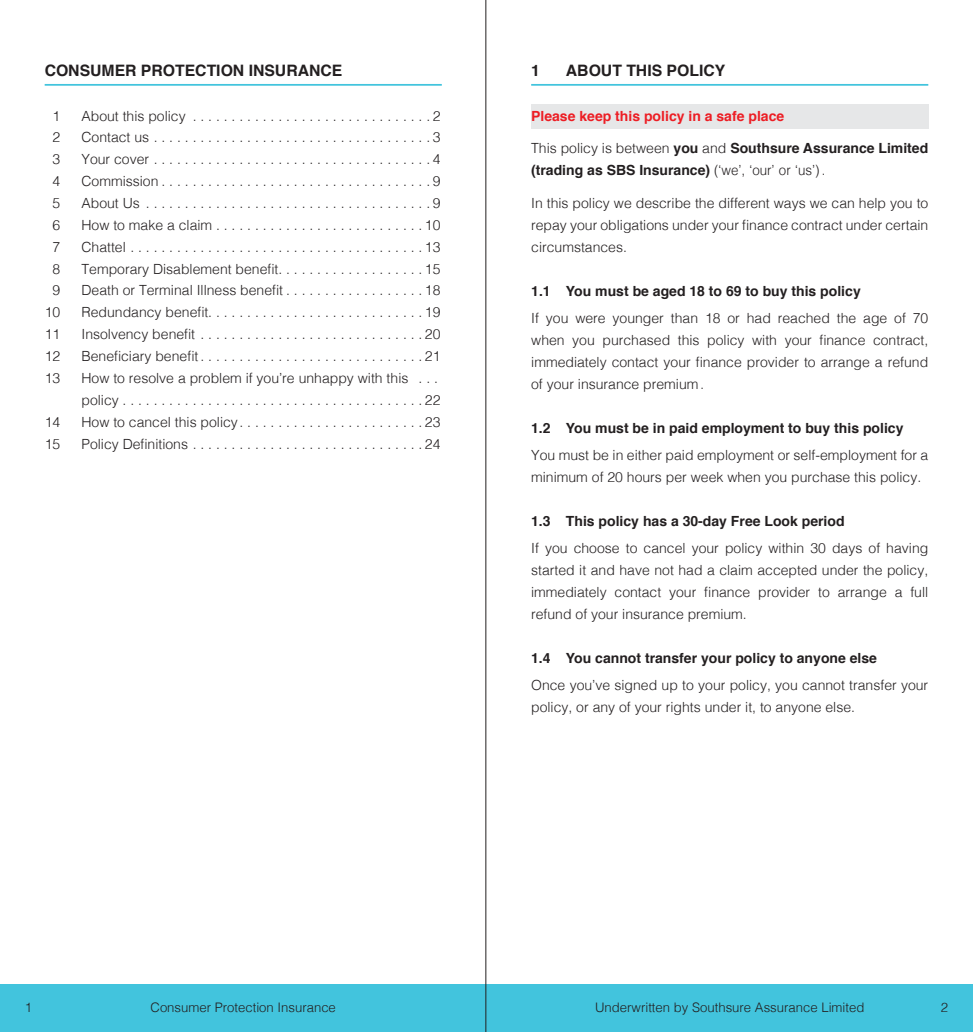
<style>
.page{position:relative;width:973px;height:1032px;background:#fff}
.page>*{position:absolute;margin:0;border:0;box-sizing:border-box;transform-origin:0 0}
.t1{font:700 15.75px "Helvetica";color:#231f20}
.t2{font:300 14px/21.9px "Helvetica";color:#231f20}
.t3{font:700 14px/21.9px "Helvetica";color:#231f20}
.t4{font:700 14px "Helvetica";color:#ed1d24}
.t5{font:300 13.12px "Helvetica";color:#231f20}
.s1{font-weight:300}
</style>
<div class="page">
<div style="left:0;top:984px;width:972px;height:48px;background:#42c4dd"></div>
<div style="left:531px;top:104px;width:397px;height:25px;background:#e6e7e8"></div>
<hr style="left:45px;top:84px;width:396px;height:2px;background:#42c4dd">
<hr style="left:531px;top:84px;width:397px;height:2px;background:#42c4dd">
<hr style="left:485px;top:0;width:1px;height:1032px;background:#231f20">
<p class="t1" style="left:45px;top:58px;width:299px">CONSUMER PROTECTION INSURANCE</p>
<p class="t2" style="left:53px;top:104px;width:9px">1</p>
<p class="t2" style="left:81px;top:104px;width:360px">About this policy . . . . . . . . . . . . . . . . . . . . . . . . . . . . . . 2</p>
<p class="t2" style="left:53px;top:125px;width:9px">2</p>
<p class="t2" style="left:81px;top:125px;width:360px">Contact us . . . . . . . . . . . . . . . . . . . . . . . . . . . . . . . . . . . 3</p>
<p class="t2" style="left:53px;top:147px;width:9px">3</p>
<p class="t2" style="left:81px;top:147px;width:360px">Your cover . . . . . . . . . . . . . . . . . . . . . . . . . . . . . . . . . . . 4</p>
<p class="t2" style="left:53px;top:169px;width:9px">4</p>
<p class="t2" style="left:81px;top:169px;width:360px">Commission . . . . . . . . . . . . . . . . . . . . . . . . . . . . . . . . . . 9</p>
<p class="t2" style="left:53px;top:191px;width:9px">5</p>
<p class="t2" style="left:81px;top:191px;width:360px">About Us . . . . . . . . . . . . . . . . . . . . . . . . . . . . . . . . . . . . 9</p>
<p class="t2" style="left:53px;top:213px;width:9px">6</p>
<p class="t2" style="left:81px;top:213px;width:360px">How to make a claim . . . . . . . . . . . . . . . . . . . . . . . . . . 10</p>
<p class="t2" style="left:53px;top:235px;width:9px">7</p>
<p class="t2" style="left:81px;top:235px;width:360px">Chattel . . . . . . . . . . . . . . . . . . . . . . . . . . . . . . . . . . . . . 13</p>
<p class="t2" style="left:53px;top:257px;width:9px">8</p>
<p class="t2" style="left:81px;top:257px;width:360px">Temporary Disablement benefit. . . . . . . . . . . . . . . . . . . 15</p>
<p class="t2" style="left:53px;top:279px;width:9px">9</p>
<p class="t2" style="left:81px;top:279px;width:360px">Death or Terminal Illness benefit . . . . . . . . . . . . . . . . . 18</p>
<p class="t2" style="left:45px;top:300px;width:17px">10</p>
<p class="t2" style="left:81px;top:300px;width:360px">Redundancybenefit............................19</p>
<p class="t2" style="left:45px;top:322px;width:17px">11</p>
<p class="t2" style="left:81px;top:322px;width:360px">Insolvency benefit . . . . . . . . . . . . . . . . . . . . . . . . . . . . 20</p>
<p class="t2" style="left:45px;top:344px;width:17px">12</p>
<p class="t2" style="left:81px;top:344px;width:360px">Beneficiary benefit . . . . . . . . . . . . . . . . . . . . . . . . . . . . 21</p>
<p class="t2" style="left:45px;top:366px;width:17px">13</p>
<p class="t2" style="left:81px;top:366px;width:360px">How to resolve a problem if you’re unhappy with this . . policy . . . . . . . . . . . . . . . . . . . . . . . . . . . . . . . . . . . . . . 22</p>
<p class="t2" style="left:45px;top:410px;width:17px">14</p>
<p class="t2" style="left:81px;top:410px;width:360px">How to cancel this policy . . . . . . . . . . . . . . . . . . . . . . . 23</p>
<p class="t2" style="left:45px;top:432px;width:17px">15</p>
<p class="t2" style="left:81px;top:432px;width:360px">Policy Definitions . . . . . . . . . . . . . . . . . . . . . . . . . . . . . 24</p>
<p class="t1" style="left:531px;top:58px;width:10px">1</p>
<p class="t1" style="left:566px;top:58px;width:161px">ABOUT THIS POLICY</p>
<p class="t4" style="left:531px;top:104px;width:254px">Please keep this policy in a safe place</p>
<p class="t3" style="left:531px;top:138px;width:398px"><span class="s1">This policy is between</span> you <span class="s1">and</span> Southsure Assurance Limited (trading as SBS Insurance) <span class="s1">(‘we’, ‘our’ or ‘us’) .</span></p>
<p class="t2" style="left:531px;top:191px;width:398px;text-align:justify">In this policy we describe the different ways we can help you to repay your obligations under your finance contract under certain circumstances.</p>
<p class="t3" style="left:531px;top:280px;width:331px">1.1 You must be aged 18 to 69 to buy this policy</p>
<p class="t2" style="left:531px;top:306px;width:398px;text-align:justify">If you were younger than 18 or had reached the age of 70 when you purchased this policy with your finance contract, immediately contact your finance provider to arrange a refund of your insurance premium .</p>
<p class="t3" style="left:531px;top:417px;width:374px">1.2 You must be in paid employment to buy this policy</p>
<p class="t2" style="left:531px;top:443px;width:398px">You must be in either paid employment or self-employment for a minimum of 20 hours per week when you purchase this policy.</p>
<p class="t3" style="left:531px;top:510px;width:315px">1.3 This policy has a 30-day Free Look period</p>
<p class="t2" style="left:531px;top:536px;width:398px;text-align:justify">If you choose to cancel your policy within 30 days of having started it and have not had a claim accepted under the policy, immediately contact your finance provider to arrange a full refund of your insurance premium.</p>
<p class="t3" style="left:531px;top:647px;width:347px">1.4 You cannot transfer your policy to anyone else</p>
<p class="t2" style="left:531px;top:673px;width:398px">Once you’ve signed up to your policy, you cannot transfer your policy, or any of your rights under it, to anyone else.</p>
<p class="t5" style="left:25px;top:996px;width:9px">1</p>
<p class="t5" style="left:150px;top:996px;width:187px">Consumer Protection Insurance</p>
<p class="t5" style="left:595px;top:996px;width:271px">Underwritten by Southsure Assurance Limited</p>
<p class="t5" style="left:940px;top:996px;width:9px">2</p>
</div>
